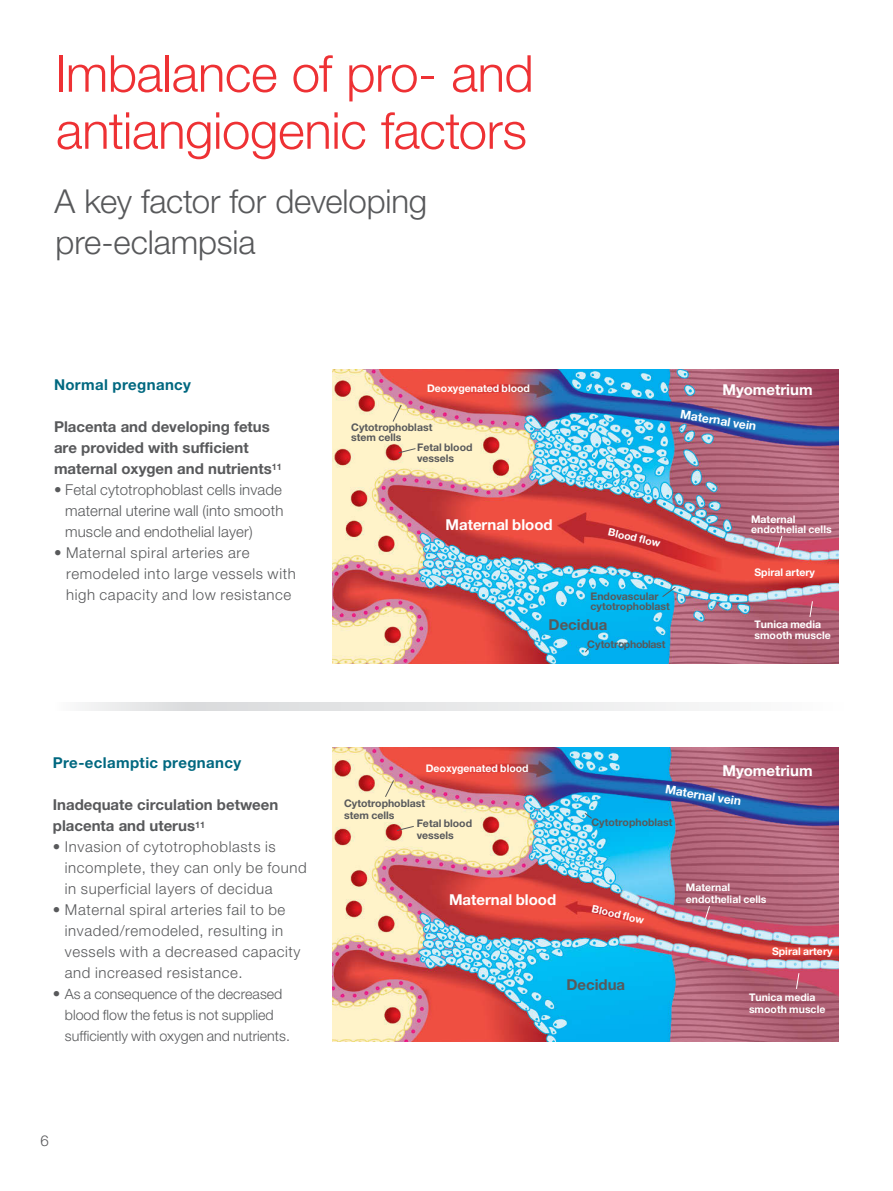
<style>
.page{position:relative;width:893px;height:1191px;background:#fff}
.page>*{position:absolute;margin:0;border:0;box-sizing:border-box;transform-origin:0 0}
.t1{font:300 51px/57px "Helvetica Neue LT Std";letter-spacing:-.01em;color:#ee3134}
.t2{font:300 33px/40.5px "Helvetica Neue LT Std";letter-spacing:-.005em;color:#58595b}
.t3{font:300 15px/21px "Helvetica Neue LT Std";letter-spacing:.04em;color:#58595b}
.t4{font:700 15px/21px "Helvetica Neue LT Std";color:#58595b}
.t5{font:700 15px "Helvetica Neue LT Std";color:#fff}
.t6{font:700 15px "Helvetica Neue LT Std";letter-spacing:.025em;color:#006880}
.t7{font:300 14.25px/21px "Helvetica Neue LT Std";color:#58595b}
.t8{font:700 12px "Helvetica Neue LT Std";color:#fff}
.t9{font:700 10.5px/12px "Helvetica Neue LT Std";color:#fff}
.t10{font:700 10.5px/12px "Helvetica Neue LT Std";color:#58595b}
.t11{font:700 10.5px "Helvetica Neue LT Std";letter-spacing:-.02em;color:#58595b}
.s1{font-size:15px}
</style>
<div class="page">
<svg style="left:188px;top:702px;width:522px;height:9px"></svg>
<svg style="left:82px;top:702px;width:106px;height:9px"></svg>
<img style="left:333px;top:747px;width:506px;height:294px">
<svg style="left:396px;top:825px;width:19px;height:6px"></svg>
<svg style="left:584px;top:812px;width:9px;height:7px"></svg>
<svg style="left:384px;top:779px;width:11px;height:19px"></svg>
<svg style="left:796px;top:972px;width:4px;height:17px"></svg>
<svg style="left:704px;top:905px;width:6px;height:14px"></svg>
<img style="left:333px;top:369px;width:506px;height:294px">
<svg style="left:398px;top:448px;width:18px;height:6px"></svg>
<svg style="left:584px;top:647px;width:6px;height:6px"></svg>
<svg style="left:392px;top:404px;width:10px;height:18px"></svg>
<svg style="left:662px;top:586px;width:14px;height:12px"></svg>
<svg style="left:809px;top:600px;width:4px;height:18px"></svg>
<svg style="left:777px;top:535px;width:6px;height:15px"></svg>
<h1 class="t1" style="left:55px;top:44px;width:480px">Imbalance of pro- and antiangiogenic factors</h1>
<h2 class="t2" style="left:54px;top:181px;width:374px">A key factor for developing pre-eclampsia</h2>
<p class="t6" style="left:54px;top:375px;width:138px">Normal pregnancy</p>
<p class="t4" style="left:54px;top:416px;width:229px">Placenta and developing fetus are provided with sufficient maternal oxygen and nutrients<sup>11</sup></p>
<p class="t3" style="left:65px;top:479px;width:220px;text-align:justify;text-indent:-11px">• Fetal cytotrophoblast cells invade maternal uterine wall (into smooth muscle and endothelial layer)</p>
<p class="t3" style="left:66px;top:542px;width:231px;text-indent:-12px">• Maternal spiral arteries are remodeled into large vessels with high capacity and low resistance</p>
<p class="t9" style="left:427px;top:382px;width:104px">Deoxygenated blood</p>
<p class="t10" style="left:351px;top:420px;width:83px">Cytotrophoblast</p>
<p class="t10" style="left:351px;top:431px;width:52px">stem cells</p>
<p class="t10" style="left:417px;top:441px;width:57px">Fetal blood</p>
<p class="t10" style="left:417px;top:452px;width:39px">vessels</p>
<p class="t5" style="left:722px;top:380px;width:92px">Myometrium</p>
<p class="t8" style="left:682px;top:406px;width:78px;rotate:9deg">Maternal vein</p>
<p class="t5" style="left:445px;top:515px;width:109px">Maternal blood</p>
<p class="t9" style="left:610px;top:525px;width:55px;rotate:13deg">Blood fl ow</p>
<p class="t10" style="left:591px;top:590px;width:81px;line-height:10.5px">Endovascular cytotrophoblast</p>
<p class="t4" style="left:549px;top:613px;width:60px">Decidua</p>
<p class="t11" style="left:587px;top:637px;width:80px">Cytotrophoblast</p>
<p class="t9" style="left:751px;top:513px;width:82px;line-height:10.5px">Maternal endothelial cells</p>
<p class="t9" style="left:754px;top:566px;width:62px">Spiral artery</p>
<p class="t9" style="left:754px;top:619px;width:78px;line-height:10.5px">Tunica media smooth muscle</p>
<p class="t6" style="left:53px;top:753px;width:190px">Pre-eclamptic pregnancy</p>
<p class="t4" style="left:53px;top:794px;width:227px">Inadequate circulation between placenta and uterus<sup>11</sup></p>
<p class="t3" style="left:65px;top:836px;width:243px;text-indent:-12px">• Invasion of cytotrophoblasts is incomplete, they can only be found in superficial layers of decidua</p>
<p class="t3" style="left:65px;top:899px;width:237px;text-indent:-12px">• Maternal spiral arteries fail to be invaded/remodeled, resulting in vessels with a decreased capacity and increased resistance.</p>
<p class="t7" style="left:65px;top:983px;width:227px;text-indent:-12px"><span class="s1">•</span> As a consequence of the decreased blood flow the fetus is not supplied sufficiently with oxygen and nutrients.</p>
<p class="t3" style="left:40px;top:1130px;width:10px">6</p>
<p class="t9" style="left:426px;top:761px;width:104px">Deoxygenated blood</p>
<p class="t10" style="left:344px;top:796px;width:83px">Cytotrophoblast stem cells</p>
<p class="t10" style="left:417px;top:817px;width:57px">Fetal blood vessels</p>
<p class="t5" style="left:722px;top:761px;width:92px">Myometrium</p>
<p class="t8" style="left:666px;top:782px;width:78px;rotate:9deg">Maternal vein</p>
<p class="t10" style="left:591px;top:816px;width:83px">Cytotrophoblast</p>
<p class="t5" style="left:449px;top:890px;width:109px">Maternal blood</p>
<p class="t9" style="left:686px;top:880px;width:82px">Maternal endothelial cells</p>
<p class="t9" style="left:594px;top:902px;width:55px;rotate:13deg">Blood fl ow</p>
<p class="t4" style="left:566px;top:974px;width:60px">Decidua</p>
<p class="t9" style="left:772px;top:944px;width:62px">Spiral artery</p>
<p class="t9" style="left:749px;top:990px;width:78px">Tunica media smooth muscle</p>
</div>
